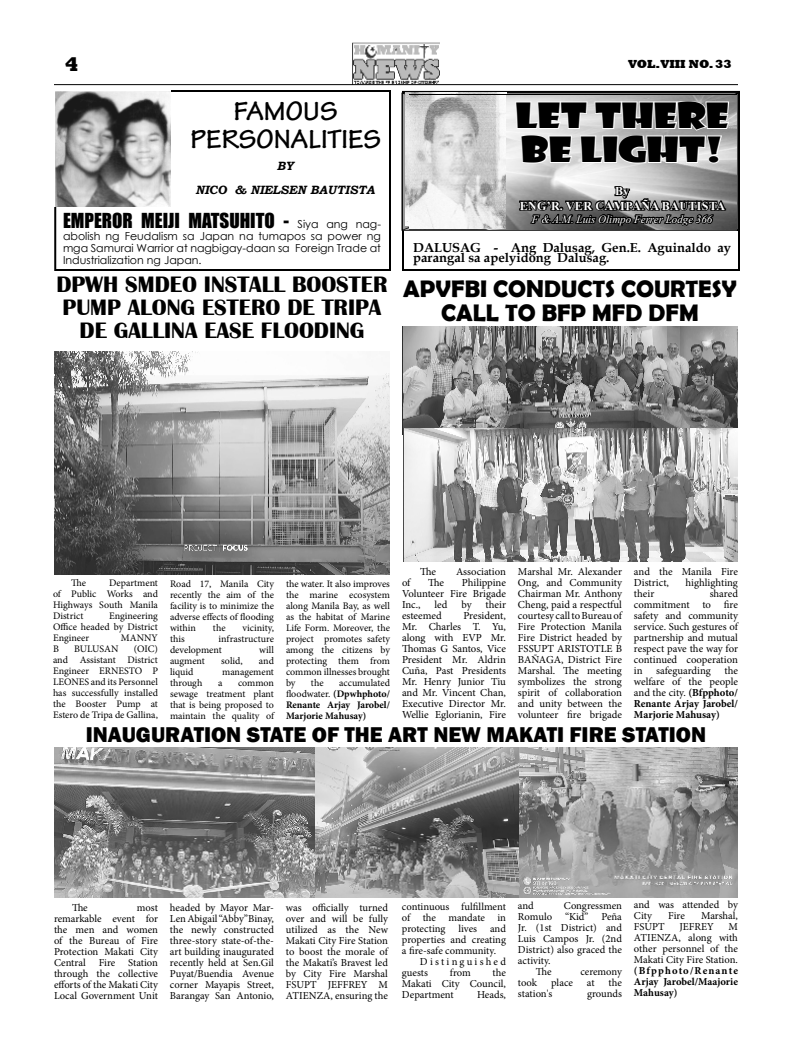
<style>
.page{position:relative;width:792px;height:1044px;background:#fff}
.page>*{position:absolute;margin:0;border:0;box-sizing:border-box;transform-origin:0 0}
.t1{font:34px/34px "Showcard Gothic";color:#000;scale:1.23 1}
.t2{font:700 28px/28px "Tekton Pro";color:#000;text-align:center}
.t3{font:700 24px/24px "Berlin Sans FB Demi";color:#000;text-align:center}
.t4{font:700 23px/23px "Britannic";color:#000;text-align:center}
.t5{font:800 22px "Franklin Gothic";color:#000}
.t6{font:800 20px "Rockwell";color:#000}
.t7{font:19px "Impact";color:#000}
.t8{font:700 13px/10px "Book Antiqua";color:#000}
.t9{font:700 12px/14.4px "Times New Roman";letter-spacing:.035em;color:#fff;text-align:center}
.t10{font:italic 700 12px/24px "Bookman Old Style";color:#000;text-align:center}
.t11{font:800 12px "Rockwell";color:#000}
.t12{font:11px/12px "Century Gothic";color:#000;text-align:justify}
.t13{font:italic 11px "Times New Roman";color:#fff}
.t14{font:10.7px/11px "Minion Pro";color:#000;text-align:justify}
.t15{font:700 10.7px/11px "Minion Pro";letter-spacing:-.005em;color:#000;text-align:justify}
.t16{font:10.6px/11px "Minion Pro";color:#000;text-align:justify}
.t17{font:700 10.6px/11px "Minion Pro";color:#000;text-align:justify}
.t18{font:10.6px "Minion Pro";letter-spacing:.21em;color:#000}
.t19{font:10px/11px "Minion Pro";color:#000;text-align:justify}
.t20{font:700 10px/11px "Minion Pro";letter-spacing:-.005em;color:#000;text-align:justify}
.s1{font-family:"Century Gothic";font-size:11px}
.s2{font-weight:400}
</style>
<div class="page">
<div style="left:54px;top:90px;width:337px;height:181px;border:2px solid #000"></div>
<div style="left:402px;top:91px;width:338px;height:180px;border:2px solid #000"></div>
<img style="left:352px;top:43px;width:88px;height:41px">
<hr style="left:54px;top:84px;width:684px;height:1px;background:#000">
<img style="left:55px;top:91px;width:116px;height:115px">
<svg style="left:402px;top:92px;width:337px;height:139px"></svg>
<img style="left:406px;top:93px;width:100px;height:133px">
<img style="left:54px;top:351px;width:336px;height:224px">
<img style="left:54px;top:748px;width:261px;height:150px">
<img style="left:315px;top:747px;width:423px;height:151px">
<img style="left:402px;top:326px;width:336px;height:108px">
<img style="left:403px;top:428px;width:335px;height:134px">
<img style="left:409px;top:95px;width:327px;height:135px">
<svg style="left:514px;top:84px;width:217px;height:81px"></svg>
<svg style="left:518px;top:182px;width:209px;height:49px;background:#666"></svg>
<img style="left:409px;top:95px;width:97px;height:133px">
<h3 class="t6" style="left:65px;top:57px;width:15px">4</h3>
<p class="t11" style="left:628px;top:60px;width:105px">VOL.VIII NO. 33</p>
<h2 class="t2" style="left:191px;top:97px;width:192px">FAMOUS<br>PERSONALITIES</h2>
<p class="t10" style="left:196px;top:154px;width:181px">BY<br>NICO &amp; NIELSEN BAUTISTA</p>
<h3 class="t7" style="left:63px;top:213px;width:320px">EMPEROR MEIJI MATSUHITO - <span class="s1">Siya ang nag-</span></h3>
<p class="t12" style="left:63px;top:231px;width:320px">abolish ng Feudalism sa Japan na tumapos sa power ng mga Samurai Warrior at nagbigay-daan sa Foreign Trade at Industrialization ng Japan.</p>
<h3 class="t4" style="left:56px;top:272px;width:333px">DPWH SMDEO INSTALL BOOSTER<br>PUMP ALONG ESTERO DE TRIPA<br>DE GALLINA EASE FLOODING</h3>
<h1 class="t1" style="left:515px;top:99px;width:175px">LET THERE<br>BE LIGHT!</h1>
<p class="t9" style="left:520px;top:185px;width:207px">BY<br>ENG’R. VER CAMPAÑA BAUTISTA</p>
<p class="t13" style="left:532px;top:215px;width:182px">F &amp; A.M. Luis Olimpo Ferrer Lodge 366</p>
<p class="t9" style="left:520px;top:183px;width:207px">BY<br>ENG’R. VER CAMPAÑA BAUTISTA</p>
<p class="t13" style="left:532px;top:213px;width:182px">F &amp; A.M. Luis Olimpo Ferrer Lodge 366</p>
<p class="t8" style="left:413px;top:244px;width:320px">DALUSAG - Ang Dalusag, Gen.E. Aguinaldo ay parangal sa apelyidong Dalusag.</p>
<h3 class="t3" style="left:403px;top:277px;width:335px">APVFBI CONDUCTS COURTESY<br>CALL TO BFP MFD DFM</h3>
<p class="t14" style="left:420px;top:566px;width:17px">The</p>
<p class="t14" style="left:456px;top:566px;width:51px">Association</p>
<p class="t14" style="left:518px;top:566px;width:106px">Marshal Mr. Alexander Ong, and Community Chairman Mr. Anthony Cheng, paid a respectful courtesy call to Bureau of Fire Protection Manila Fire District headed by FSSUPT ARISTOTLE B BAÑAGA, District Fire Marshal. The meeting symbolizes the strong spirit of collaboration and unity between the volunteer fire brigade</p>
<p class="t14" style="left:634px;top:566px;width:105px">and the Manila Fire<br>District,</p>
<p class="t14" style="left:402px;top:577px;width:10px">of</p>
<p class="t14" style="left:428px;top:577px;width:17px">The</p>
<p class="t14" style="left:402px;top:577px;width:105px;text-indent:60px">Philippine Volunteer Fire Brigade Inc.,</p>
<p class="t14" style="left:685px;top:577px;width:54px">highlighting</p>
<p class="t19" style="left:71px;top:578px;width:16px">The</p>
<p class="t19" style="left:53px;top:578px;width:107px;text-indent:56px">Department of Public Works and Highways South Manila District</p>
<p class="t19" style="left:170px;top:579px;width:105px">Road 17, Manila City recently the aim of the facility is to minimize the adverse effects of flooding within</p>
<p class="t19" style="left:286px;top:579px;width:106px">the water. It also improves the marine ecosystem along Manila Bay, as well as the habitat of Marine Life Form. Moreover, the project promotes safety among the citizens by protecting them from common illnesses brought by</p>
<p class="t14" style="left:634px;top:588px;width:22px">their</p>
<p class="t14" style="left:634px;top:588px;width:106px;text-indent:76px">shared commitment to fire safety and community service. Such gestures of partnership and mutual respect pave the way for continued cooperation in</p>
<p class="t14" style="left:435px;top:599px;width:14px">led</p>
<p class="t14" style="left:462px;top:599px;width:12px">by</p>
<p class="t14" style="left:486px;top:599px;width:22px">their</p>
<p class="t14" style="left:402px;top:610px;width:41px">esteemed</p>
<p class="t14" style="left:402px;top:610px;width:106px;text-indent:61px">President, Mr. Charles T. Yu, along with EVP Mr.<br>Thomas G Santos, Vice President Mr. Aldrin Cuña, Past Presidents Mr. Henry Junior Tiu and Mr. Vincent Chan, Executive Director Mr.<br>Wellie Eglorianin, Fire</p>
<p class="t19" style="left:53px;top:611px;width:107px;text-indent:56px">Engineering Office headed by District Engineer</p>
<p class="t19" style="left:213px;top:623px;width:14px">the</p>
<p class="t19" style="left:242px;top:623px;width:33px">vicinity,</p>
<p class="t19" style="left:121px;top:633px;width:39px">MANNY</p>
<p class="t19" style="left:170px;top:634px;width:16px">this</p>
<p class="t19" style="left:170px;top:634px;width:105px;text-indent:48px">infrastructure development</p>
<p class="t19" style="left:53px;top:644px;width:107px;text-indent:81px">(OIC) and Assistant District Engineer ERNESTO P LEONES and its Personnel has successfully installed the Booster Pump at Estero de Tripa de Gallina,</p>
<p class="t19" style="left:53px;top:644px;width:7px">B</p>
<p class="t19" style="left:74px;top:644px;width:46px">BULUSAN</p>
<p class="t19" style="left:259px;top:645px;width:16px">will</p>
<p class="t19" style="left:170px;top:656px;width:36px">augment</p>
<p class="t19" style="left:221px;top:656px;width:23px">solid,</p>
<p class="t19" style="left:259px;top:656px;width:17px">and</p>
<p class="t19" style="left:170px;top:667px;width:25px">liquid</p>
<p class="t19" style="left:222px;top:667px;width:53px">management</p>
<p class="t19" style="left:170px;top:678px;width:34px">through</p>
<p class="t19" style="left:218px;top:678px;width:6px">a</p>
<p class="t15" style="left:634px;top:666px;width:106px;text-indent:90px"><span class="s2">the welfare of the people and the city.</span> (Bfpphoto/ Renante Arjay Jarobel/ Marjorie Mahusay)</p>
<p class="t14" style="left:656px;top:665px;width:56px">safeguarding</p>
<p class="t20" style="left:286px;top:678px;width:106px;text-indent:53px"><span class="s2">accumulated floodwater.</span> (Dpwhphoto/ Renante Arjay Jarobel/ Marjorie Mahusay)</p>
<h3 class="t5" style="left:86px;top:726px;width:622px">INAUGURATION STATE OF THE ART NEW MAKATI FIRE STATION</h3>
<p class="t19" style="left:311px;top:678px;width:14px">the</p>
<p class="t19" style="left:170px;top:678px;width:106px;text-indent:68px">common sewage treatment plant that is being proposed to maintain the quality of</p>
<p class="t16" style="left:54px;top:903px;width:106px;text-indent:83px">most remarkable event for the men and women of the Bureau of Fire Protection Makati City Central Fire Station through the collective efforts of the Makati City Local Government Unit</p>
<p class="t16" style="left:170px;top:902px;width:106px">headed by Mayor Mar-Len Abigail “Abby”Binay, the newly constructed three-story state-of-the&shy;art building inaugurated recently held at Sen.Gil Puyat/Buendia Avenue corner Mayapis Street, Barangay San Antonio,</p>
<p class="t16" style="left:286px;top:902px;width:104px">was officially turned over and will be fully utilized as the New Makati City Fire Station to boost the morale of the Makati’s Bravest led by City Fire Marshal FSUPT JEFFREY M ATIENZA, ensuring the</p>
<p class="t16" style="left:402px;top:901px;width:106px">continuous fulfillment</p>
<p class="t16" style="left:72px;top:903px;width:17px">The</p>
<p class="t16" style="left:402px;top:912px;width:105px">of the mandate in</p>
<p class="t16" style="left:402px;top:923px;width:105px">protecting lives and</p>
<p class="t16" style="left:402px;top:934px;width:106px">properties and creating</p>
<p class="t16" style="left:402px;top:945px;width:96px">a fire-safe community.</p>
<p class="t18" style="left:420px;top:956px;width:88px">Distinguished</p>
<p class="t16" style="left:402px;top:967px;width:28px">guests</p>
<p class="t16" style="left:450px;top:967px;width:22px">from</p>
<p class="t16" style="left:402px;top:967px;width:106px;text-indent:91px">the Makati City Council, Department</p>
<p class="t16" style="left:477px;top:989px;width:30px">Heads,</p>
<p class="t16" style="left:518px;top:900px;width:17px">and</p>
<p class="t16" style="left:564px;top:900px;width:60px">Congressmen</p>
<p class="t16" style="left:518px;top:911px;width:105px">Romulo “Kid” Peña</p>
<p class="t16" style="left:518px;top:922px;width:105px">Jr. (1st District) and</p>
<p class="t16" style="left:518px;top:933px;width:106px">Luis Campos Jr. (2nd</p>
<p class="t16" style="left:518px;top:944px;width:106px">District) also graced the</p>
<p class="t16" style="left:518px;top:955px;width:34px">activity.</p>
<p class="t16" style="left:536px;top:966px;width:17px">The</p>
<p class="t16" style="left:580px;top:966px;width:43px">ceremony</p>
<p class="t16" style="left:518px;top:977px;width:21px">took</p>
<p class="t16" style="left:551px;top:977px;width:23px">place</p>
<p class="t16" style="left:587px;top:977px;width:9px">at</p>
<p class="t16" style="left:609px;top:977px;width:15px">the</p>
<p class="t16" style="left:518px;top:988px;width:36px">station's</p>
<p class="t16" style="left:587px;top:988px;width:36px">grounds</p>
<p class="t16" style="left:634px;top:899px;width:105px">and was attended by<br>City</p>
<p class="t16" style="left:668px;top:910px;width:18px">Fire</p>
<p class="t16" style="left:701px;top:910px;width:38px">Marshal,</p>
<p class="t16" style="left:634px;top:921px;width:32px">FSUPT</p>
<p class="t16" style="left:679px;top:921px;width:36px">JEFREY</p>
<p class="t16" style="left:634px;top:921px;width:106px;text-indent:95px">M ATIENZA, along with other personnel of the Makati City Fire Station.</p>
<p class="t17" style="left:634px;top:966px;width:106px">(Bfpphoto/Renante Arjay Jarobel/Maajorie Mahusay)</p>
</div>
